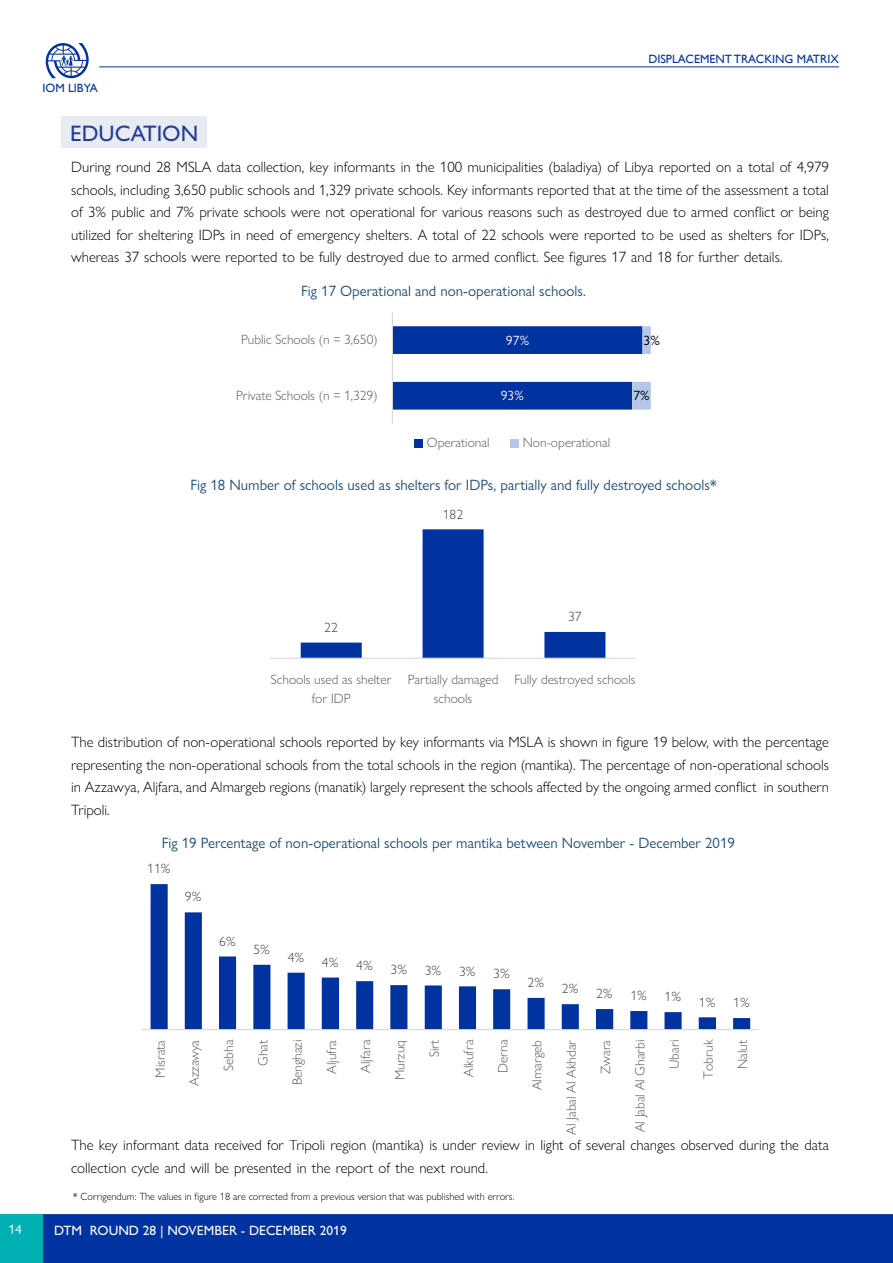
<style>
.page{position:relative;width:893px;height:1263px;background:#fff}
.page>*{position:absolute;margin:0;border:0;box-sizing:border-box;transform-origin:0 0}
.t1{font:500 22.5px "Gill Sans Nova";color:#233e95}
.t2{font:300 15px/22.5px "Gill Sans Nova";color:#000;text-align:justify}
.t3{font:15px "Gill Sans Nova";color:#1f4e79}
.t4{font:300 13.5px/19.4px "Gill Sans Nova";color:#595959;text-align:center}
.t5{font:300 13.5px "Gill Sans Nova";letter-spacing:.005em;color:#404040}
.t6{font:500 13.5px "Gill Sans Nova";color:#fff}
.t7{font:13.5px "Gill Sans Nova";color:#f2f2f2}
.t8{font:13.5px "Gill Sans Nova";color:#000}
.t9{font:13.5px "Gill Sans Nova";color:#fff}
.t10{font:12px "Gill Sans";color:#0033a1}
.t11{font:300 10.5px "Gill Sans Nova";color:#000}
</style>
<div class="page">
<div style="left:43px;top:1214px;width:850px;height:49px;background:#0033a1"></div>
<hr style="left:99px;top:66px;width:740px;height:1px;background:#0033a1">
<svg style="left:46px;top:43px;width:43px;height:35px"></svg>
<div style="left:0;top:1214px;width:43px;height:49px;background:#00b0b3"></div>
<div style="left:62px;top:116px;width:145px;height:31px;background:#e8ebf2"></div>
<svg style="left:393px;top:326px;width:258px;height:84px"></svg>
<hr style="left:392px;top:312px;width:1px;height:111px;background:#d9d9d9">
<div style="left:414px;top:439px;width:9px;height:8px;background:#0033a0"></div>
<div style="left:510px;top:439px;width:9px;height:8px;background:#b4c7e7"></div>
<svg style="left:142px;top:884px;width:617px;height:146px"></svg>
<svg style="left:301px;top:529px;width:304px;height:129px"></svg>
<hr style="left:270px;top:658px;width:366px;height:1px;background:#d9d9d9">
<p class="t10" style="left:43px;top:81px;width:57px">IOM LIBYA</p>
<h1 class="t1" style="left:70px;top:120px;width:130px">EDUCATION</h1>
<p class="t10" style="left:648px;top:52px;width:192px">DISPLACEMENT TRACKING MATRIX</p>
<p class="t2" style="left:71px;top:156px;width:759px">During round 28 MSLA data collection, key informants in the 100 municipalities (baladiya) of Libya reported on a total of 4,979 schools, including 3,650 public schools and 1,329 private schools. Key informants reported that at the time of the assessment a total of 3% public and 7% private schools were not operational for various reasons such as destroyed due to armed conflict or being utilized for sheltering IDPs in need of emergency shelters. A total of 22 schools were reported to be used as shelters for IDPs, whereas 37 schools were reported to be fully destroyed due to armed conflict. See figures 17 and 18 for further details.</p>
<p class="t3" style="left:301px;top:282px;width:286px">Fig 17 Operational and non-operational schools.</p>
<p class="t4" style="left:241px;top:330px;width:138px">Public Schools (n = 3,650)</p>
<p class="t4" style="left:236px;top:385px;width:143px">Private Schools (n = 1,329)</p>
<p class="t7" style="left:506px;top:332px;width:25px">97%</p>
<p class="t7" style="left:501px;top:388px;width:25px">93%</p>
<p class="t4" style="left:427px;top:433px;width:64px">Operational</p>
<p class="t4" style="left:523px;top:433px;width:89px">Non-operational</p>
<p class="t8" style="left:643px;top:332px;width:18px">3%</p>
<p class="t8" style="left:633px;top:388px;width:18px">7%</p>
<p class="t3" style="left:190px;top:476px;width:528px">Fig 18 Number of schools used as shelters for IDPs, partially and fully destroyed schools*</p>
<p class="t5" style="left:443px;top:506px;width:22px">182</p>
<p class="t9" style="left:8px;top:1221px;width:15px">14</p>
<p class="t5" style="left:324px;top:619px;width:15px">22</p>
<p class="t5" style="left:568px;top:608px;width:15px">37</p>
<p class="t4" style="left:271px;top:669px;width:122px">Schools used as shelter for IDP</p>
<p class="t4" style="left:408px;top:669px;width:92px">Partially damaged schools</p>
<p class="t4" style="left:514px;top:669px;width:123px">Fully destroyed schools</p>
<p class="t2" style="left:71px;top:730px;width:759px">The distribution of non-operational schools reported by key informants via MSLA is shown in figure 19 below, with the percentage representing the non-operational schools from the total schools in the region (mantika). The percentage of non-operational schools in Azzawya, Aljfara, and Almargeb regions (manatik) largely represent the schools affected by the ongoing armed conflict in southern Tripoli.</p>
<p class="t3" style="left:162px;top:833px;width:574px">Fig 19 Percentage of non-operational schools per mantika between November - December 2019</p>
<p class="t5" style="left:147px;top:860px;width:25px">11%</p>
<p class="t5" style="left:185px;top:889px;width:18px">9%</p>
<p class="t5" style="left:219px;top:933px;width:18px">6%</p>
<p class="t5" style="left:253px;top:941px;width:18px">5%</p>
<p class="t5" style="left:288px;top:949px;width:18px">4%</p>
<p class="t5" style="left:322px;top:954px;width:18px">4%</p>
<p class="t5" style="left:356px;top:957px;width:18px">4%</p>
<p class="t5" style="left:390px;top:961px;width:18px">3%</p>
<p class="t5" style="left:425px;top:962px;width:18px">3%</p>
<p class="t5" style="left:459px;top:963px;width:18px">3%</p>
<p class="t5" style="left:493px;top:965px;width:18px">3%</p>
<p class="t5" style="left:528px;top:974px;width:18px">2%</p>
<p class="t5" style="left:562px;top:980px;width:18px">2%</p>
<p class="t5" style="left:596px;top:985px;width:18px">2%</p>
<p class="t5" style="left:630px;top:987px;width:18px">1%</p>
<p class="t5" style="left:665px;top:988px;width:18px">1%</p>
<p class="t5" style="left:699px;top:994px;width:18px">1%</p>
<p class="t5" style="left:733px;top:994px;width:18px">1%</p>
<p class="t4" style="left:150px;top:1077px;width:39px;rotate:-90deg">Misrata</p>
<p class="t4" style="left:185px;top:1086px;width:47px;rotate:-90deg">Azzawya</p>
<p class="t4" style="left:219px;top:1071px;width:33px;rotate:-90deg">Sebha</p>
<p class="t4" style="left:253px;top:1066px;width:27px;rotate:-90deg">Ghat</p>
<p class="t4" style="left:287px;top:1085px;width:47px;rotate:-90deg">Benghazi</p>
<p class="t4" style="left:322px;top:1074px;width:36px;rotate:-90deg">Aljufra</p>
<p class="t4" style="left:356px;top:1073px;width:35px;rotate:-90deg">Aljfara</p>
<p class="t4" style="left:390px;top:1080px;width:42px;rotate:-90deg">Murzuq</p>
<p class="t4" style="left:424px;top:1057px;width:19px;rotate:-90deg">Sirt</p>
<p class="t4" style="left:459px;top:1077px;width:39px;rotate:-90deg">Alkufra</p>
<p class="t4" style="left:493px;top:1073px;width:35px;rotate:-90deg">Derna</p>
<p class="t4" style="left:527px;top:1090px;width:52px;rotate:-90deg">Almargeb</p>
<p class="t4" style="left:561px;top:1135px;width:96px;rotate:-90deg">Al Jabal Al Akhdar</p>
<p class="t4" style="left:596px;top:1074px;width:36px;rotate:-90deg">Zwara</p>
<p class="t4" style="left:630px;top:1132px;width:94px;rotate:-90deg">Al Jabal Al Gharbi</p>
<p class="t4" style="left:664px;top:1069px;width:31px;rotate:-90deg">Ubari</p>
<p class="t4" style="left:699px;top:1078px;width:40px;rotate:-90deg">Tobruk</p>
<p class="t4" style="left:733px;top:1069px;width:30px;rotate:-90deg">Nalut</p>
<p class="t2" style="left:71px;top:1133px;width:759px">The key informant data received for Tripoli region (mantika) is under review in light of several changes observed during the data collection cycle and will be presented in the report of the next round.</p>
<p class="t11" style="left:73px;top:1190px;width:443px">* Corrigendum: The values in figure 18 are corrected from a previous version that was published with errors.</p>
<p class="t6" style="left:54px;top:1222px;width:294px">DTM ROUND 28 | NOVEMBER - DECEMBER 2019</p>
</div>
